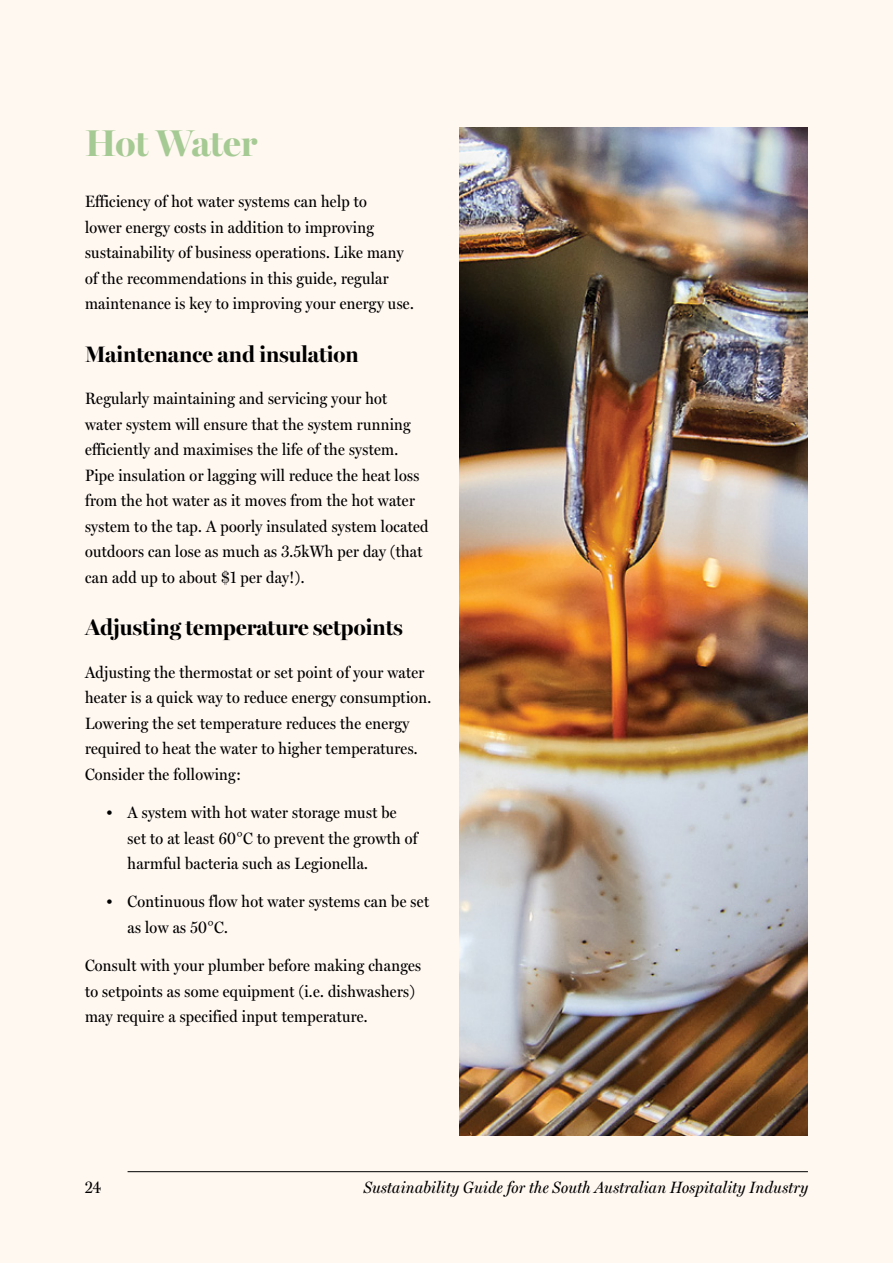
<style>
.page{position:relative;width:893px;height:1263px;background:#fff8f1}
.page>*{position:absolute;margin:0;border:0;box-sizing:border-box;transform-origin:0 0}
.h2__not_TOC{font:700 37.5px "Miller Banner";letter-spacing:-.005em;color:#a6ca93}
.t1{font:700 22.5px "Miller Banner";color:#000}
.t2{font:16.5px/25.5px "Miller Headline";letter-spacing:.02em;color:#000}
.t3{font:italic 16.5px "Miller Headline";letter-spacing:.02em;color:#000}
</style>
<div class="page">
<hr style="left:128px;top:1171px;width:680px;height:1px;background:#000">
<img style="left:459px;top:128px;width:349px;height:1007px">
<p class="h2__not_TOC" style="left:85px;top:121px;width:174px">Hot Water</p>
<p class="t2" style="left:85px;top:189px;width:330px">Efficiency of hot water systems can help to<br>lower energy costs in addition to improving sustainability of business operations. Like many of the recommendations in this guide, regular maintenance is key to improving your energy use.</p>
<p class="t1" style="left:85px;top:340px;width:275px">Maintenance and insulation</p>
<p class="t2" style="left:85px;top:386px;width:345px">Regularly maintaining and servicing your hot water system will ensure that the system running efficiently and maximises the life of the system.<br>Pipe insulation or lagging will reduce the heat loss from the hot water as it moves from the hot water system to the tap. A poorly insulated system located outdoors can lose as much as 3.5kWh per day (that can add up to about $1 per day!).</p>
<p class="t1" style="left:85px;top:614px;width:319px">Adjusting temperature setpoints</p>
<p class="t2" style="left:85px;top:659px;width:348px">Adjusting the thermostat or set point of your water heater is a quick way to reduce energy consumption.<br>Lowering the set temperature reduces the energy required to heat the water to higher temperatures.<br>Consider the following:</p>
<p class="t2" style="left:128px;top:799px;width:291px;text-indent:-21px">• A system with hot water storage must be set to at least 60°C to prevent the growth of harmful bacteria such as Legionella.</p>
<p class="t2" style="left:128px;top:889px;width:303px;text-indent:-21px">• Continuous flow hot water systems can be set as low as 50°C.</p>
<p class="t2" style="left:85px;top:953px;width:338px">Consult with your plumber before making changes to setpoints as some equipment (i.e. dishwashers) may require a specified input temperature.</p>
<p class="t2" style="left:85px;top:1174px;width:18px">24</p>
<p class="t3" style="left:364px;top:1177px;width:446px">Sustainability Guide for the South Australian Hospitality Industry</p>
</div>
